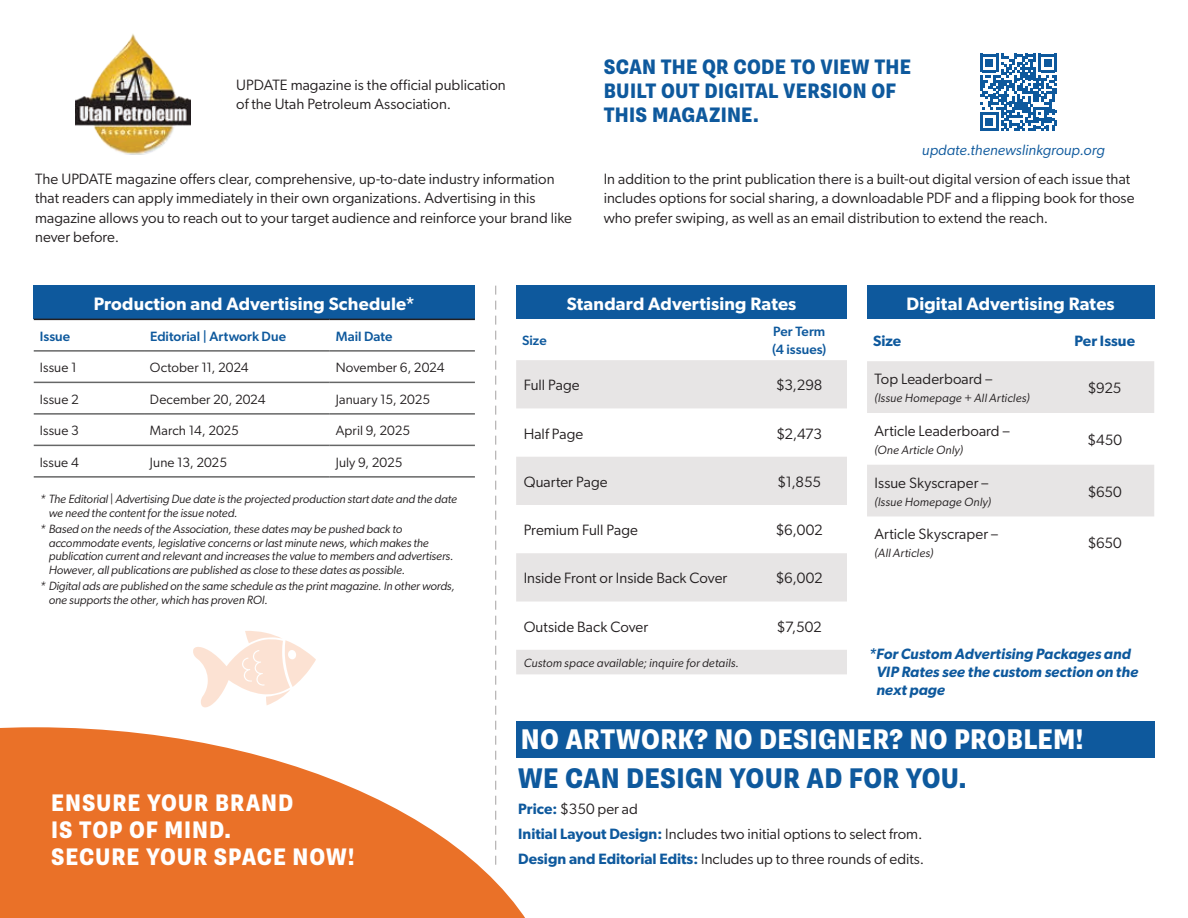
<style>
.page{position:relative;width:1188px;height:918px;background:#fff}
.page>*{position:absolute;margin:0;border:0;box-sizing:border-box;transform-origin:0 0}
.t1{font:800 condensed 28.5px "Supria Sans";letter-spacing:.01em;color:#fff}
.t2{font:800 condensed 28.5px "Supria Sans";letter-spacing:.01em;color:#0e599d}
.t3{font:800 condensed 24px/27px "Supria Sans";letter-spacing:.035em;color:#fff}
.t4{font:800 condensed 21px/24px "Supria Sans";letter-spacing:.01em;color:#0e599d}
.t5{font:600 18px "Gibson";letter-spacing:.01em;color:#fff}
.t6{font:15px/19.5px "Gibson";color:#231f20}
.t7{font:italic 600 15px/18px "Gibson";letter-spacing:.005em;color:#0e599d}
.t8{font:italic 15px "Gibson";letter-spacing:.005em;color:#0e599d}
.t9{font:600 15px "Gibson";letter-spacing:.005em;color:#0e599d}
.t10{font:13.5px "Gibson";letter-spacing:.005em;color:#231f20}
.t11{font:500 13.5px/18px "Gibson";letter-spacing:.005em;color:#0e599d}
.t12{font:italic 12px/13.5px "Gibson";letter-spacing:-.01em;color:#231f20}
.t13{font:italic 12px "Gibson";letter-spacing:.015em;color:#231f20}
.t14{font:italic 12px "Gibson";letter-spacing:.01em;color:#231f20}
.s1{font-weight:600;color:#0e599d}
</style>
<div class="page">
<div style="left:867px;top:286px;width:287px;height:33px;background:#0e599d"></div>
<svg style="left:867px;top:361px;width:287px;height:155px;fill:#e7e5e5"></svg>
<div style="left:516px;top:721px;width:638px;height:36px;background:#0e599d"></div>
<svg style="left:0;top:727px;width:560px;height:191px;fill:#ea7128"></svg>
<svg style="left:495px;top:286px;width:1px;height:579px"></svg>
<svg style="left:980px;top:54px;width:77px;height:77px"></svg>
<div style="left:516px;top:286px;width:331px;height:33px;background:#0e599d"></div>
<svg style="left:516px;top:360px;width:331px;height:314px;fill:#e7e5e5"></svg>
<div style="left:34px;top:286px;width:441px;height:33px;background:#0e599d"></div>
<hr style="left:34px;top:319px;width:110px;height:1px;background:#231f20">
<hr style="left:144px;top:319px;width:186px;height:1px;background:#231f20">
<hr style="left:330px;top:319px;width:145px;height:1px;background:#231f20">
<hr style="left:34px;top:350px;width:110px;height:2px;background:#666767">
<hr style="left:144px;top:350px;width:186px;height:2px;background:#666767">
<hr style="left:330px;top:350px;width:145px;height:2px;background:#666767">
<hr style="left:34px;top:382px;width:110px;height:1px;background:#666767">
<hr style="left:144px;top:382px;width:186px;height:1px;background:#666767">
<hr style="left:330px;top:382px;width:145px;height:1px;background:#666767">
<hr style="left:34px;top:413px;width:110px;height:2px;background:#666767">
<hr style="left:144px;top:413px;width:186px;height:2px;background:#666767">
<hr style="left:330px;top:413px;width:145px;height:2px;background:#666767">
<hr style="left:34px;top:445px;width:110px;height:1px;background:#666767">
<hr style="left:144px;top:445px;width:186px;height:1px;background:#666767">
<hr style="left:330px;top:445px;width:145px;height:1px;background:#666767">
<hr style="left:34px;top:476px;width:110px;height:2px;background:#666767">
<hr style="left:144px;top:476px;width:186px;height:2px;background:#666767">
<hr style="left:330px;top:476px;width:145px;height:2px;background:#666767">
<svg style="left:193px;top:631px;width:123px;height:76px"></svg>
<img style="left:76px;top:34px;width:114px;height:121px">
<p class="t6" style="left:236px;top:75px;width:271px">UPDATE magazine is the official publication of the Utah Petroleum Association.</p>
<h3 class="t4" style="left:604px;top:55px;width:309px">SCAN THE QR CODE TO VIEW THE<br>BUILT OUT DIGITAL VERSION OF<br>THIS MAGAZINE.</h3>
<p class="t8" style="left:922px;top:141px;width:184px">update.thenewslinkgroup.org</p>
<p class="t6" style="left:35px;top:169px;width:538px">The UPDATE magazine offers clear, comprehensive, up-to-date industry information that readers can apply immediately in their own organizations. Advertising in this magazine allows you to reach out to your target audience and reinforce your brand like never before.</p>
<p class="t6" style="left:604px;top:169px;width:532px">In addition to the print publication there is a built-out digital version of each issue that includes options for social sharing, a downloadable PDF and a flipping book for those who prefer swiping, as well as an email distribution to extend the reach.</p>
<p class="t5" style="left:94px;top:293px;width:323px">Production and Advertising Schedule*</p>
<p class="t11" style="left:40px;top:327px;width:32px">Issue</p>
<p class="t11" style="left:150px;top:327px;width:138px">Editorial | Artwork Due</p>
<p class="t11" style="left:336px;top:327px;width:58px">Mail Date</p>
<p class="t10" style="left:40px;top:359px;width:39px">Issue 1</p>
<p class="t10" style="left:150px;top:359px;width:100px">October 11, 2024</p>
<p class="t10" style="left:336px;top:359px;width:110px">November 6, 2024</p>
<p class="t10" style="left:40px;top:391px;width:41px">Issue 2</p>
<p class="t10" style="left:150px;top:391px;width:117px">December 20, 2024</p>
<p class="t10" style="left:336px;top:391px;width:96px">January 15, 2025</p>
<p class="t10" style="left:40px;top:422px;width:41px">Issue 3</p>
<p class="t10" style="left:150px;top:422px;width:91px">March 14, 2025</p>
<p class="t10" style="left:336px;top:422px;width:76px">April 9, 2025</p>
<p class="t10" style="left:40px;top:454px;width:41px">Issue 4</p>
<p class="t10" style="left:150px;top:454px;width:79px">June 13, 2025</p>
<p class="t10" style="left:336px;top:454px;width:68px">July 9, 2025</p>
<p class="t12" style="left:49px;top:492px;width:410px;text-indent:-9px">* The Editorial | Advertising Due date is the projected production start date and the date we need the content for the issue noted.</p>
<p class="t12" style="left:49px;top:522px;width:406px;text-indent:-9px">* Based on the needs of the Association, these dates may be pushed back to accommodate events, legislative concerns or last minute news, which makes the publication current and relevant and increases the value to members and advertisers.<br>However, all publications are published as close to these dates as possible.</p>
<p class="t12" style="left:49px;top:579px;width:408px;text-indent:-9px">* Digital ads are published on the same schedule as the print magazine. In other words, one supports the other, which has proven ROI.</p>
<h2 class="t3" style="left:51px;top:790px;width:305px">ENSURE YOUR BRAND<br>IS TOP OF MIND.<br>SECURE YOUR SPACE NOW!</h2>
<p class="t5" style="left:567px;top:293px;width:231px">Standard Advertising Rates</p>
<p class="t11" style="left:522px;top:331px;width:26px">Size</p>
<p class="t11" style="left:772px;top:322px;width:56px">Per Term (4 issues)</p>
<p class="t6" style="left:524px;top:375px;width:58px">Full Page</p>
<p class="t6" style="left:776px;top:375px;width:48px">$3,298</p>
<p class="t6" style="left:524px;top:423px;width:61px">Half Page</p>
<p class="t6" style="left:776px;top:423px;width:47px">$2,473</p>
<p class="t6" style="left:524px;top:472px;width:85px">Quarter Page</p>
<p class="t6" style="left:778px;top:472px;width:45px">$1,855</p>
<p class="t6" style="left:524px;top:520px;width:116px">Premium Full Page</p>
<p class="t6" style="left:776px;top:520px;width:48px">$6,002</p>
<p class="t6" style="left:524px;top:568px;width:205px">Inside Front or Inside Back Cover</p>
<p class="t6" style="left:776px;top:568px;width:48px">$6,002</p>
<p class="t6" style="left:524px;top:617px;width:126px">Outside Back Cover</p>
<p class="t6" style="left:777px;top:617px;width:46px">$7,502</p>
<p class="t14" style="left:524px;top:656px;width:217px">Custom space available; inquire for details.</p>
<p class="t5" style="left:907px;top:293px;width:210px">Digital Advertising Rates</p>
<p class="t9" style="left:873px;top:332px;width:30px">Size</p>
<p class="t9" style="left:1074px;top:332px;width:62px">Per Issue</p>
<p class="t6" style="left:875px;top:369px;width:119px">Top Leaderboard –</p>
<p class="t13" style="left:875px;top:391px;width:156px">(Issue Homepage + All Articles)</p>
<p class="t6" style="left:1088px;top:378px;width:35px">$925</p>
<p class="t6" style="left:875px;top:421px;width:137px">Article Leaderboard –</p>
<p class="t13" style="left:875px;top:443px;width:90px">(One Article Only)</p>
<p class="t6" style="left:875px;top:472px;width:115px">Issue Skyscraper –</p>
<p class="t13" style="left:875px;top:494px;width:118px">(Issue Homepage Only)</p>
<p class="t6" style="left:875px;top:524px;width:125px">Article Skyscraper –</p>
<p class="t14" style="left:875px;top:546px;width:60px">(All Articles)</p>
<p class="t6" style="left:1088px;top:430px;width:36px">$450</p>
<p class="t6" style="left:1088px;top:481px;width:36px">$650</p>
<p class="t6" style="left:1088px;top:533px;width:36px">$650</p>
<p class="t7" style="left:876px;top:645px;width:263px;text-indent:-8px">*For Custom Advertising Packages and<br>VIP Rates see the custom section on the next page</p>
<h1 class="t1" style="left:521px;top:722px;width:564px">NO ARTWORK? NO DESIGNER? NO PROBLEM!</h1>
<h1 class="t2" style="left:518px;top:761px;width:450px">WE CAN DESIGN YOUR AD FOR YOU.</h1>
<p class="t6" style="left:518px;top:796px;width:408px;line-height:24.8px"><span class="s1">Price:</span> $350 per ad<br><span class="s1">Initial Layout Design:</span> Includes two initial options to select from.<br><span class="s1">Design and Editorial Edits:</span> Includes up to three rounds of edits.</p>
</div>
